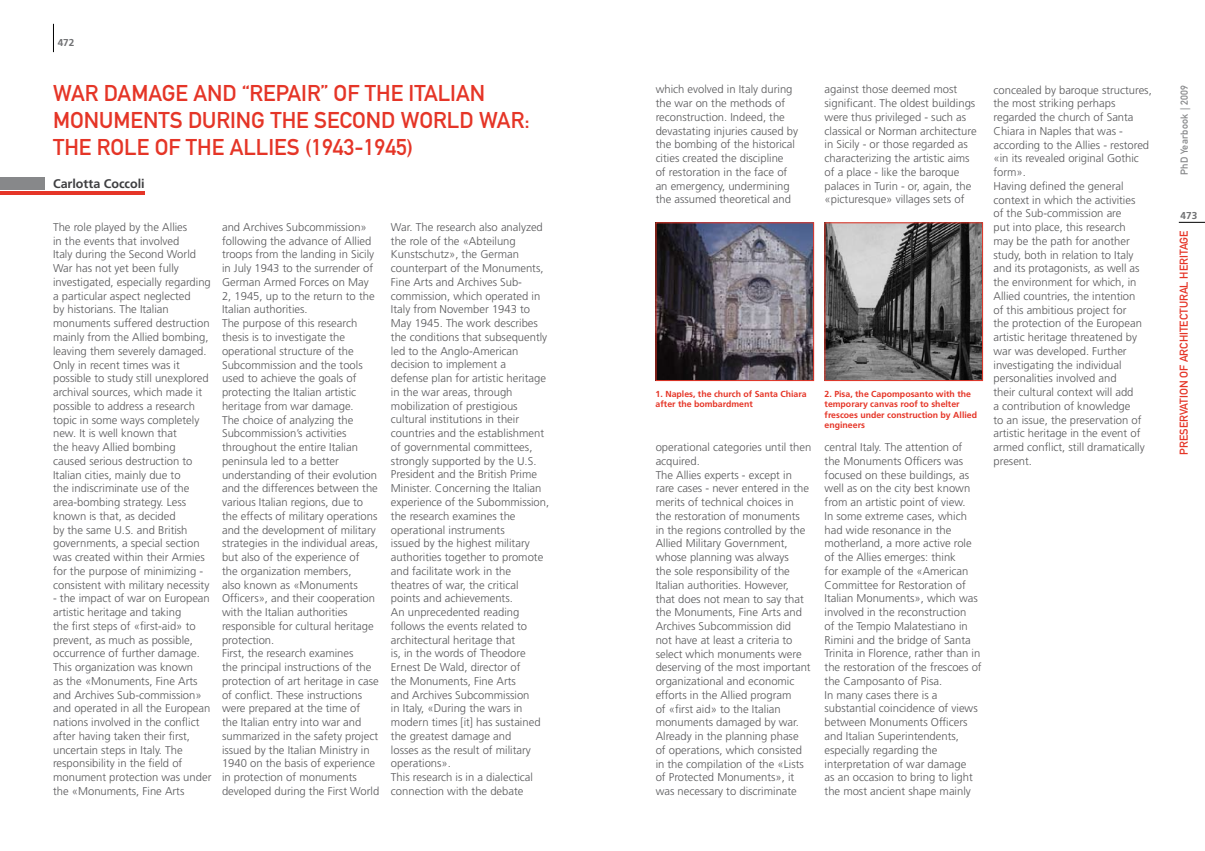
<style>
.page{position:relative;width:1205px;height:851px;background:#fff}
.page>*{position:absolute;margin:0;border:0;box-sizing:border-box;transform-origin:0 0}
.t1{font:22.5px "DIN Mittelschrift Std";color:#e53527}
.t2{font:700 12.5px "Frutiger LT Std";color:#3e3e40}
.t3{font:300 11.25px/13.8px "Frutiger LT Std";color:#58585a}
.t4{font:11.25px "DIN Mittelschrift Std";color:#e53527}
.t5{font:10px "DIN Mittelschrift Std";letter-spacing:.03em;color:#87888a}
.t6{font:700 10px "Frutiger LT Std";color:#707173}
.t7{font:700 8.75px/10.5px "Frutiger LT Std";color:#e53527}
</style>
<div class="page">
<svg style="left:53px;top:24px;width:1px;height:28px"></svg>
<svg style="left:1179px;top:222px;width:26px;height:1px"></svg>
<hr style="left:0;top:191px;width:145px;height:4px;background:#e53527">
<div style="left:0;top:178px;width:44px;height:12px;background:#87888a"></div>
<img style="left:658px;top:224px;width:154px;height:155px">
<div style="left:656px;top:222px;width:158px;height:159px;border:1px solid #e53527"></div>
<img style="left:826px;top:224px;width:155px;height:155px">
<div style="left:824px;top:222px;width:159px;height:159px;border:1px solid #e53527"></div>
<p class="t6" style="left:58px;top:37px;width:18px">472</p>
<h1 class="t1" style="left:53px;top:80px;width:66px">WAR DAMAGE</h1>
<h1 class="t1" style="left:193px;top:80px;width:16px">AND</h1>
<h1 class="t1" style="left:242px;top:80px;width:21px">“REPAIR</h1>
<h1 class="t1" style="left:321px;top:80px;width:58px">” OF THE</h1>
<h1 class="t1" style="left:409px;top:80px;width:19px">ITALIAN</h1>
<h1 class="t1" style="left:53px;top:107px;width:16px">MONUMENTS</h1>
<h1 class="t1" style="left:188px;top:107px;width:14px">DURING</h1>
<h1 class="t1" style="left:270px;top:107px;width:14px">THE</h1>
<h1 class="t1" style="left:314px;top:107px;width:28px">SECOND</h1>
<h1 class="t1" style="left:401px;top:107px;width:33px">WORLD</h1>
<h1 class="t1" style="left:479px;top:107px;width:52px">WAR :</h1>
<h1 class="t1" style="left:53px;top:134px;width:14px">THE</h1>
<h1 class="t1" style="left:97px;top:134px;width:14px">ROLE</h1>
<h1 class="t1" style="left:155px;top:134px;width:45px">OF THE</h1>
<h1 class="t1" style="left:230px;top:134px;width:26px">ALLIES</h1>
<h1 class="t1" style="left:305px;top:134px;width:110px">(1943-1945)</h1>
<p class="t2" style="left:53px;top:176px;width:93px">Carlotta Coccoli</p>
<p class="t3" style="left:53px;top:220px;width:159px">The role played by the Allies<br>in the events that involved<br>Italy during the Second World<br>War has not yet been fully investigated, especially regarding a particular aspect neglected<br>by historians. The Italian monuments suffered destruction mainly from the Allied bombing, leaving them severely damaged.<br>Only in recent times was it possible to study still unexplored archival sources, which made it possible to address a research topic in some ways completely new. It is well known that<br>the heavy Allied bombing caused serious destruction to<br>Italian cities, mainly due to<br>the indiscriminate use of the area-bombing strategy. Less known is that, as decided<br>by the same U.S. and British governments, a special section was created within their Armies for the purpose of minimizing - consistent with military necessity</p>
<p class="t3" style="left:53px;top:591px;width:160px">- the impact of war on European artistic heritage and taking<br>the first steps of «first-aid» to prevent, as much as possible, occurrence of further damage.<br>This organization was known<br>as the «Monuments, Fine Arts and Archives Sub-commission» and operated in all the European nations involved in the conflict after having taken their first, uncertain steps in Italy. The responsibility in the field of monument protection was under the «Monuments, Fine Arts</p>
<p class="t3" style="left:222px;top:220px;width:159px">and Archives Subcommission» following the advance of Allied troops from the landing in Sicily in July 1943 to the surrender of<br>German Armed Forces on May<br>2, 1945, up to the return to the<br>Italian authorities.<br>The purpose of this research thesis is to investigate the operational structure of the<br>Subcommission and the tools used to achieve the goals of protecting the Italian artistic heritage from war damage.<br>The choice of analyzing the<br>Subcommission’s activities throughout the entire Italian peninsula led to a better understanding of their evolution and the differences between the various Italian regions, due to the effects of military operations and the development of military strategies in the individual areas, but also of the experience of<br>the organization members,<br>also known as «Monuments<br>Officers», and their cooperation with the Italian authorities responsible for cultural heritage protection.<br>First, the research examines<br>the principal instructions of the protection of art heritage in case of conflict. These instructions were prepared at the time of<br>the Italian entry into war and summarized in the safety project issued by the Italian Ministry in<br>1940 on the basis of experience in protection of monuments developed during the First World</p>
<p class="t3" style="left:391px;top:220px;width:160px">War. The research also analyzed the role of the «Abteilung<br>Kunstschutz», the German counterpart of the Monuments,<br>Fine Arts and Archives Sub&shy;commission, which operated in<br>Italy from November 1943 to<br>May 1945. The work describes the conditions that subsequently led to the Anglo-American decision to implement a<br>defense plan for artistic heritage in the war areas, through mobilization of prestigious cultural institutions in their countries and the establishment of governmental committees, strongly supported by the U.S.<br>President and the British Prime<br>Minister. Concerning the Italian experience of the Subommission, the research examines the operational instruments<br>issued by the highest military authorities together to promote and facilitate work in the theatres of war, the critical points and achievements.<br>An unprecedented reading follows the events related to architectural heritage that<br>is, in the words of Theodore<br>Ernest De Wald, director of<br>the Monuments, Fine Arts<br>and Archives Subcommission<br>in Italy, «During the wars in modern times [it] has sustained the greatest damage and<br>losses as the result of military operations».<br>This research is in a dialectical connection with the debate</p>
<p class="t3" style="left:656px;top:83px;width:144px">which evolved in Italy during the war on the methods of reconstruction. Indeed, the devastating injuries caused by the bombing of the historical cities created the discipline<br>of restoration in the face of an emergency, undermining the assumed theoretical and</p>
<p class="t3" style="left:824px;top:83px;width:154px">against those deemed most significant. The oldest buildings were thus privileged - such as classical or Norman architecture in Sicily - or those regarded as characterizing the artistic aims of a place - like the baroque palaces in Turin - or, again, the «picturesque» villages sets of</p>
<p class="t7" style="left:656px;top:388px;width:153px">1. Naples, the church of Santa Chiara after the bombardment</p>
<p class="t7" style="left:824px;top:388px;width:154px">2. Pisa, the Capomposanto with the temporary canvas roof to shelter frescoes under construction by Allied engineers</p>
<p class="t3" style="left:656px;top:440px;width:157px">operational categories until then acquired.<br>The Allies experts - except in rare cases - never entered in the merits of technical choices in the restoration of monuments in the regions controlled by the<br>Allied Military Government, whose planning was always<br>the sole responsibility of the<br>Italian authorities. However,<br>that does not mean to say that the Monuments, Fine Arts and<br>Archives Subcommission did<br>not have at least a criteria to select which monuments were deserving of the most important organizational and economic efforts in the Allied program<br>of «first aid» to the Italian monuments damaged by war.<br>Already in the planning phase of operations, which consisted in the compilation of the «Lists of Protected Monuments», it was necessary to discriminate</p>
<p class="t3" style="left:824px;top:440px;width:159px">central Italy. The attention of<br>the Monuments Officers was focused on these buildings, as well as on the city best known from an artistic point of view.<br>In some extreme cases, which had wide resonance in the motherland, a more active role of the Allies emerges: think<br>for example of the «American<br>Committee for Restoration of<br>Italian Monuments», which was involved in the reconstruction<br>of the Tempio Malatestiano in<br>Rimini and the bridge of Santa<br>Trinita in Florence, rather than in the restoration of the frescoes of the Camposanto of Pisa.<br>In many cases there is a substantial coincidence of views between Monuments Officers and Italian Superintendents, especially regarding the interpretation of war damage<br>as an occasion to bring to light the most ancient shape mainly</p>
<p class="t3" style="left:993px;top:83px;width:160px">concealed by baroque structures, the most striking perhaps regarded the church of Santa<br>Chiara in Naples that was - according to the Allies - restored «in its revealed original Gothic form».<br>Having defined the general context in which the activities<br>of the Sub-commission are<br>put into place, this research<br>may be the path for another study, both in relation to Italy and its protagonists, as well as the environment for which, in<br>Allied countries, the intention<br>of this ambitious project for<br>the protection of the European artistic heritage threatened by war was developed. Further investigating the individual personalities involved and<br>their cultural context will add<br>a contribution of knowledge<br>to an issue, the preservation of artistic heritage in the event of armed conflict, still dramatically present.</p>
<p class="t5" style="left:1178px;top:175px;width:92px;rotate:-90deg">PHD YEARBOOK | 2009</p>
<p class="t6" style="left:1180px;top:210px;width:18px">473</p>
<p class="t4" style="left:1177px;top:454px;width:225px;rotate:-90deg">PRESERVATION OF ARCHITECTURAL HERITAGE</p>
</div>
